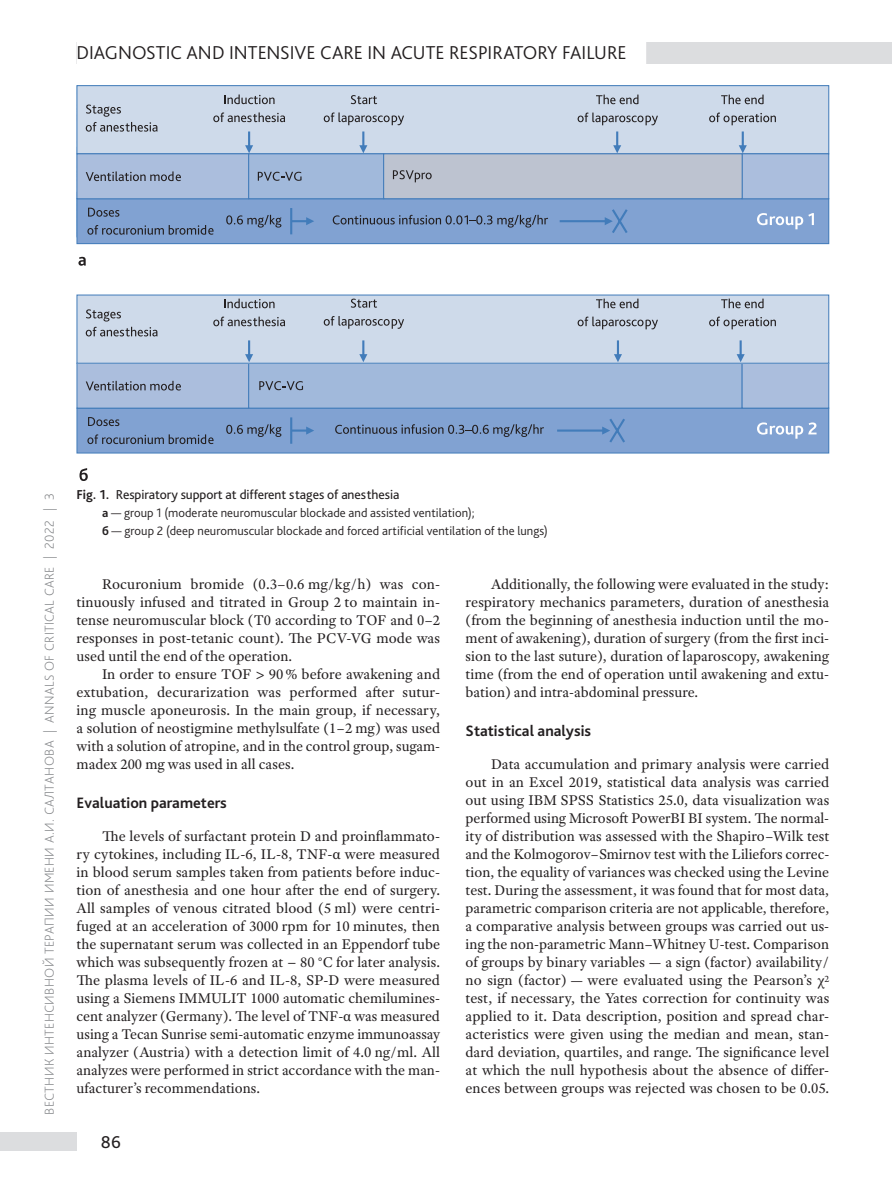
<style>
.page{position:relative;width:893px;height:1191px;background:#fff}
.page>*{position:absolute;margin:0;border:0;box-sizing:border-box;transform-origin:0 0}
.t1{font:300 19.5px "Bliss Pro";color:#231f20}
.t2{font:18px "Bliss Pro";color:#231f20}
.t3{font:700 15.75px "Bliss Pro";color:#231f20}
.t4{font:15px/18px "Adobe Text Pro";color:#231f20;text-align:justify}
.t5{font:200 13.5px "Bliss Pro";letter-spacing:.025em;color:#808285}
.t6{font:13.5px "Bliss Pro";letter-spacing:-.005em;color:#231f20}
.t7{font:300 12.75px/18px "Bliss Pro";letter-spacing:.005em;color:#231f20}
.s1{font-weight:700}
</style>
<div class="page">
<div style="left:0;top:1132px;width:77px;height:18px;background:#dcdddf"></div>
<div style="left:77px;top:44px;width:815px;height:20px;background:#dcdddf"></div>
<div style="left:77px;top:42px;width:815px;height:20px;background:#dcdddf"></div>
<div style="left:77px;top:36px;width:569px;height:45px;background:#fff"></div>
<div style="left:77px;top:86px;width:752px;height:68px;background:#cedaea"></div>
<div style="left:77px;top:85px;width:752px;height:69px;border:1px solid #427cba"></div>
<div style="left:77px;top:199px;width:752px;height:45px;background:#81a2d2"></div>
<div style="left:77px;top:198px;width:752px;height:46px;border:1px solid #427cba"></div>
<div style="left:77px;top:154px;width:172px;height:45px;background:#abbedd"></div>
<div style="left:77px;top:153px;width:172px;height:46px;border:1px solid #427cba"></div>
<div style="left:248px;top:153px;width:136px;height:46px;background:#a1b9db;border:1px solid #427cba"></div>
<div style="left:742px;top:154px;width:87px;height:45px;background:#abbedd"></div>
<div style="left:742px;top:153px;width:87px;height:46px;border:1px solid #427cba"></div>
<div style="left:383px;top:153px;width:359px;height:46px;background:#bdc3d0;border:1px solid #427cba"></div>
<div style="left:77px;top:408px;width:752px;height:45px;background:#81a2d2"></div>
<div style="left:77px;top:408px;width:752px;height:45px;border:1px solid #427cba"></div>
<div style="left:248px;top:363px;width:494px;height:45px;background:#a1b9db;border:1px solid #427cba"></div>
<div style="left:742px;top:363px;width:87px;height:45px;background:#abbedd"></div>
<div style="left:742px;top:363px;width:87px;height:45px;border:1px solid #427cba"></div>
<div style="left:77px;top:295px;width:752px;height:68px;background:#cedaea"></div>
<svg style="left:737px;top:340px;width:8px;height:22px"></svg>
<svg style="left:245px;top:131px;width:8px;height:22px"></svg>
<svg style="left:359px;top:131px;width:8px;height:22px"></svg>
<svg style="left:613px;top:131px;width:8px;height:22px"></svg>
<svg style="left:739px;top:131px;width:8px;height:22px"></svg>
<svg style="left:86px;top:105px;width:72px;height:27px"></svg>
<svg style="left:224px;top:94px;width:51px;height:10px"></svg>
<svg style="left:213px;top:112px;width:72px;height:10px"></svg>
<svg style="left:351px;top:95px;width:26px;height:9px"></svg>
<svg style="left:324px;top:112px;width:80px;height:13px"></svg>
<svg style="left:596px;top:95px;width:42px;height:9px"></svg>
<svg style="left:578px;top:113px;width:80px;height:12px"></svg>
<svg style="left:721px;top:95px;width:43px;height:9px"></svg>
<svg style="left:709px;top:113px;width:67px;height:12px"></svg>
<svg style="left:86px;top:171px;width:95px;height:10px"></svg>
<svg style="left:258px;top:172px;width:44px;height:9px"></svg>
<svg style="left:393px;top:170px;width:39px;height:12px"></svg>
<svg style="left:79px;top:468px;width:9px;height:13px"></svg>
<svg style="left:721px;top:299px;width:43px;height:9px"></svg>
<svg style="left:709px;top:316px;width:67px;height:13px"></svg>
<svg style="left:78px;top:207px;width:580px;height:238px"></svg>
<svg style="left:757px;top:213px;width:57px;height:16px"></svg>
<svg style="left:757px;top:422px;width:59px;height:17px"></svg>
<h1 class="t1" style="left:77px;top:40px;width:552px">DIAGNOSTIC AND INTENSIVE CARE IN ACUTE RESPIRATORY FAILURE</h1>
<p class="t5" style="left:41px;top:1114px;width:623px;rotate:-90deg">ВЕСТНИК ИНТЕНСИВНОЙ ТЕРАПИИ ИМЕНИ А.И. САЛТАНОВА | ANNALS OF CRITICAL CARE | 2022 | 3</p>
<p class="t6" style="left:77px;top:486px;width:324px"><span class="s1">Fig. 1.</span> Respiratory support at different stages of anesthesia</p>
<p class="t7" style="left:102px;top:504px;width:447px"><span class="s1">а</span> — group 1 (moderate neuromuscular blockade and assisted ventilation);<br><span class="s1">б</span> — group 2 (deep neuromuscular blockade and forced artificial ventilation of the lungs)</p>
<p class="t4" style="left:77px;top:575px;width:365px;text-indent:26px">Rocuronium bromide (0.3–0.6 mg/kg/h) was con&shy;tinuously infused and titrated in Group 2 to maintain in&shy;tense neuromuscular block (T0 according to TOF and 0–2 responses in post-tetanic count). The PCV-VG mode was used until the end of the operation.</p>
<p class="t4" style="left:77px;top:665px;width:365px;text-indent:26px">In order to ensure TOF &gt; 90% before awakening and extubation, decurarization was performed after sutur&shy;ing muscle aponeurosis. In the main group, if necessary, a solution of neostigmine methylsulfate (1–2 mg) was used with a solution of atropine, and in the control group, sugam&shy;madex 200 mg was used in all cases.</p>
<p class="t3" style="left:77px;top:793px;width:152px">Evaluation parameters</p>
<p class="t4" style="left:77px;top:827px;width:365px;text-indent:26px">The levels of surfactant protein D and proinflammato&shy;ry cytokines, including IL-6, IL-8, TNF-α were measured in blood serum samples taken from patients before induc&shy;tion of anesthesia and one hour after the end of surgery.<br>All samples of venous citrated blood (5 ml) were centri&shy;fuged at an acceleration of 3000 rpm for 10 minutes, then the supernatant serum was collected in an Eppendorf tube which was subsequently frozen at − 80 °C for later analysis.<br>The plasma levels of IL-6 and IL-8, SP-D were measured using a Siemens IMMULIT 1000 automatic chemilumines&shy;cent analyzer (Germany). The level of TNF-α was measured using a Tecan Sunrise semi-automatic enzyme immunoassay analyzer (Austria) with a detection limit of 4.0 ng/ml. All analyzes were performed in strict accordance with the man&shy;ufacturer’s recommendations.</p>
<p class="t2" style="left:101px;top:1131px;width:21px">86</p>
<p class="t4" style="left:466px;top:575px;width:365px;text-indent:26px">Additionally, the following were evaluated in the study: respiratory mechanics parameters, duration of anesthesia (from the beginning of anesthesia induction until the mo&shy;ment of awakening), duration of surgery (from the first inci&shy;sion to the last suture), duration of laparoscopy, awakening time (from the end of operation until awakening and extu&shy;bation) and intra-abdominal pressure.</p>
<p class="t3" style="left:466px;top:721px;width:127px">Statistical analysis</p>
<p class="t4" style="left:466px;top:755px;width:365px;text-indent:26px">Data accumulation and primary analysis were carried out in an Excel 2019, statistical data analysis was carried out using IBM SPSS Statistics 25.0, data visualization was performed using Microsoft PowerBI BI system. The normal&shy;ity of distribution was assessed with the Shapiro–Wilk test and the Kolmogorov–Smirnov test with the Liliefors correc&shy;tion, the equality of variances was checked using the Levine test. During the assessment, it was found that for most data, parametric comparison criteria are not applicable, therefore, a comparative analysis between groups was carried out us&shy;ing the non-parametric Mann–Whitney U-test. Comparison of groups by binary variables — a sign (factor) availability/ no sign (factor) — were evaluated using the Pearson’s χ<sup>2 </sup>test, if necessary, the Yates correction for continuity was applied to it. Data description, position and spread char&shy;acteristics were given using the median and mean, stan&shy;dard deviation, quartiles, and range. The significance level at which the null hypothesis about the absence of differ&shy;ences between groups was rejected was chosen to be 0.05.</p>
</div>
